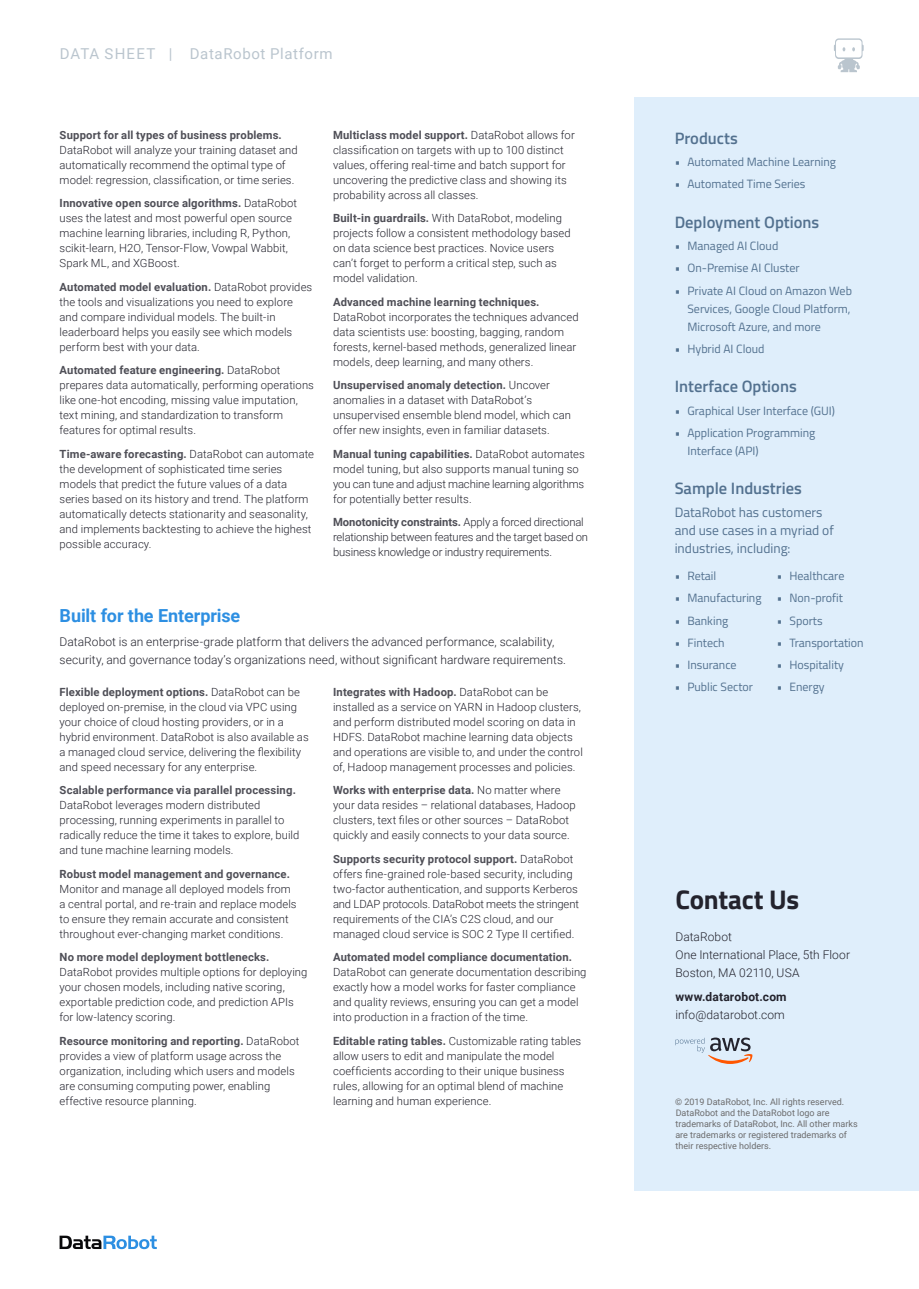
<style>
.page{position:relative;width:919px;height:1289px;background:#fff}
.page>*{position:absolute;margin:0;border:0;box-sizing:border-box;transform-origin:0 0}
.t1{font:700 27px "Titillium Web";letter-spacing:-.01em;color:#23232d}
.Section_Heading{font:700 18px "Roboto";letter-spacing:-.005em;color:#2d8fe2}
.Sidebar_copy{font:600 16.5px "Titillium Web";color:#53718f}
.t2{font:15px "Roboto";letter-spacing:.04em;color:#bac5ce}
.Sidebar_copy-2{font:13.5px/18px "Titillium Web";color:#53718f}
.t3{font:12px/18px "Titillium Web";color:#53718f;text-align:justify}
.Copy{font:300 12px/18px "Roboto";letter-spacing:.005em;color:#23232d}
.t4{font:700 12px "Roboto";letter-spacing:.015em;color:#23232d}
.SmallBody{font:300 11.25px/15px "Roboto";letter-spacing:.005em;color:#23232d}
.SmallBody-2{font:300 11.25px/15px "Roboto";letter-spacing:-.015em;color:#23232d}
.t5{font:9px/10.8px "Roboto";color:#6c6c6d}
.s1{font-weight:700;color:#4f4f57}
</style>
<div class="page">
<div style="left:634px;top:98px;width:284px;height:1093px;background:#dfeefb"></div>
<svg style="left:675px;top:1037px;width:77px;height:26px"></svg>
<svg style="left:60px;top:1235px;width:97px;height:14px"></svg>
<svg style="left:834px;top:38px;width:29px;height:34px"></svg>
<h3 class="t2" style="left:60px;top:44px;width:274px">DATA SHEET | DataRobot Platform</h3>
<p class="SmallBody" style="left:60px;top:127px;width:240px"><span class="s1">Support for all types of business problems.<br></span>DataRobot will analyze your training dataset and automatically recommend the optimal type of model: regression, classification, or time series.</p>
<p class="SmallBody" style="left:60px;top:195px;width:239px"><span class="s1">Innovative open source algorithms.</span> DataRobot uses the latest and most powerful open source machine learning libraries, including R, Python, scikit-learn, H2O, Tensor-Flow, Vowpal Wabbit, Spark ML, and XGBoost.</p>
<p class="SmallBody" style="left:60px;top:279px;width:254px"><span class="s1">Automated model evaluation.</span> DataRobot provides the tools and visualizations you need to explore and compare individual models. The built-in leaderboard helps you easily see which models perform best with your data.</p>
<p class="SmallBody" style="left:60px;top:362px;width:256px"><span class="s1">Automated feature engineering.</span> DataRobot prepares data automatically, performing operations like one-hot encoding, missing value imputation, text mining, and standardization to transform features for optimal results.</p>
<p class="SmallBody" style="left:60px;top:446px;width:256px"><span class="s1">Time-aware forecasting.</span> DataRobot can automate the development of sophisticated time series models that predict the future values of a data series based on its history and trend. The platform automatically detects stationarity and seasonality, and implements backtesting to achieve the highest possible accuracy.</p>
<p class="SmallBody" style="left:333px;top:127px;width:243px"><span class="s1">Multiclass model support.</span> DataRobot allows for classification on targets with up to 100 distinct values, offering real-time and batch support for uncovering the predictive class and showing its probability across all classes.</p>
<p class="SmallBody" style="left:333px;top:210px;width:239px"><span class="s1">Built-in guardrails.</span> With DataRobot, modeling projects follow a consistent methodology based on data science best practices. Novice users can’t forget to perform a critical step, such as model validation.</p>
<p class="SmallBody" style="left:333px;top:294px;width:247px"><span class="s1">Advanced machine learning techniques.<br></span>DataRobot incorporates the techniques advanced data scientists use: boosting, bagging, random forests, kernel-based methods, generalized linear models, deep learning, and many others.</p>
<p class="SmallBody" style="left:333px;top:377px;width:239px"><span class="s1">Unsupervised anomaly detection.</span> Uncover anomalies in a dataset with DataRobot’s unsupervised ensemble blend model, which can offer new insights, even in familiar datasets.</p>
<p class="SmallBody" style="left:333px;top:446px;width:253px"><span class="s1">Manual tuning capabilities.</span> DataRobot automates model tuning, but also supports manual tuning so you can tune and adjust machine learning algorithms for potentially better results.</p>
<p class="SmallBody-2" style="left:333px;top:514px;width:256px"><span class="s1">Monotonicity constraints.</span> Apply a forced directional relationship between features and the target based on business knowledge or industry requirements.</p>
<p class="Section_Heading" style="left:60px;top:603px;width:182px">Built for the Enterprise</p>
<p class="Copy" style="left:60px;top:632px;width:508px">DataRobot is an enterprise-grade platform that delivers the advanced performance, scalability, security, and governance today’s organizations need, without significant hardware requirements.</p>
<p class="SmallBody" style="left:60px;top:683px;width:251px"><span class="s1">Flexible deployment options.</span> DataRobot can be deployed on-premise, in the cloud via VPC using your choice of cloud hosting providers, or in a hybrid environment. DataRobot is also available as a managed cloud service, delivering the flexibility and speed necessary for any enterprise.</p>
<p class="SmallBody" style="left:60px;top:782px;width:241px"><span class="s1">Scalable performance via parallel processing.<br></span>DataRobot leverages modern distributed processing, running experiments in parallel to radically reduce the time it takes to explore, build and tune machine learning models.</p>
<p class="SmallBody" style="left:60px;top:865px;width:238px"><span class="s1">Robust model management and governance.<br></span>Monitor and manage all deployed models from a central portal, and re-train and replace models to ensure they remain accurate and consistent throughout ever-changing market conditions.</p>
<p class="SmallBody" style="left:60px;top:949px;width:249px"><span class="s1">No more model deployment bottlenecks.<br></span>DataRobot provides multiple options for deploying your chosen models, including native scoring, exportable prediction code, and prediction APIs for low-latency scoring.</p>
<p class="SmallBody" style="left:60px;top:1032px;width:241px"><span class="s1">Resource monitoring and reporting.</span> DataRobot provides a view of platform usage across the organization, including which users and models are consuming computing power, enabling effective resource planning.</p>
<p class="SmallBody" style="left:333px;top:683px;width:251px"><span class="s1">Integrates with Hadoop.</span> DataRobot can be installed as a service on YARN in Hadoop clusters, and perform distributed model scoring on data in HDFS. DataRobot machine learning data objects and operations are visible to, and under the control of, Hadoop management processes and policies.</p>
<p class="SmallBody" style="left:333px;top:782px;width:244px"><span class="s1">Works with enterprise data.</span> No matter where your data resides – relational databases, Hadoop clusters, text files or other sources – DataRobot quickly and easily connects to your data source.</p>
<p class="SmallBody" style="left:333px;top:850px;width:247px"><span class="s1">Supports security protocol support.</span> DataRobot offers fine-grained role-based security, including two-factor authentication, and supports Kerberos and LDAP protocols. DataRobot meets the stringent requirements of the CIA’s C2S cloud, and our managed cloud service is SOC 2 Type II certified.</p>
<p class="SmallBody" style="left:333px;top:949px;width:255px"><span class="s1">Automated model compliance documentation.<br></span>DataRobot can generate documentation describing exactly how a model works for faster compliance and quality reviews, ensuring you can get a model into production in a fraction of the time.</p>
<p class="SmallBody" style="left:333px;top:1032px;width:250px"><span class="s1">Editable rating tables.</span> Customizable rating tables allow users to edit and manipulate the model coefficients according to their unique business rules, allowing for an optimal blend of machine learning and human experience.</p>
<p class="Sidebar_copy" style="left:674px;top:125px;width:65px">Products</p>
<p class="t3" style="left:674px;top:152px;width:163px">• Automated Machine Learning</p>
<p class="t3" style="left:674px;top:174px;width:132px">• Automated Time Series</p>
<p class="Sidebar_copy" style="left:674px;top:210px;width:146px">Deployment Options</p>
<p class="t3" style="left:674px;top:236px;width:105px">• Managed AI Cloud</p>
<p class="t3" style="left:674px;top:258px;width:126px">• On-Premise AI Cluster</p>
<p class="t3" style="left:687px;top:281px;width:166px;text-indent:-13px">• Private AI Cloud on Amazon Web Services, Google Cloud Platform, Microsoft Azure, and more</p>
<p class="t3" style="left:674px;top:339px;width:91px">• Hybrid AI Cloud</p>
<p class="Sidebar_copy" style="left:674px;top:374px;width:124px">Interface Options</p>
<p class="t3" style="left:674px;top:401px;width:162px">• Graphical User Interface (GUI)</p>
<p class="t3" style="left:687px;top:423px;width:129px;text-indent:-13px">• Application Programming<br>Interface (API)</p>
<p class="Sidebar_copy" style="left:674px;top:476px;width:129px">Sample Industries</p>
<p class="Sidebar_copy-2" style="left:674px;top:502px;width:161px">DataRobot has customers and use cases in a myriad of industries, including:</p>
<p class="t3" style="left:674px;top:566px;width:43px">• Retail</p>
<p class="t3" style="left:674px;top:588px;width:88px">• Manufacturing</p>
<p class="t3" style="left:674px;top:611px;width:55px">• Banking</p>
<p class="t3" style="left:674px;top:633px;width:52px">• Fintech</p>
<p class="t3" style="left:674px;top:655px;width:63px">• Insurance</p>
<p class="t3" style="left:674px;top:677px;width:80px">• Public Sector</p>
<p class="t3" style="left:776px;top:566px;width:69px">• Healthcare</p>
<p class="t3" style="left:776px;top:588px;width:68px">• Non-profit</p>
<p class="t3" style="left:776px;top:611px;width:47px">• Sports</p>
<p class="t3" style="left:776px;top:633px;width:88px">• Transportation</p>
<p class="t3" style="left:776px;top:655px;width:69px">• Hospitality</p>
<p class="t3" style="left:776px;top:677px;width:49px">• Energy</p>
<h1 class="t1" style="left:675px;top:879px;width:125px">Contact Us</h1>
<p class="Copy" style="left:675px;top:927px;width:176px">DataRobot<br>One International Place, 5th Floor<br>Boston, MA 02110, USA</p>
<p class="t4" style="left:675px;top:988px;width:113px">www.datarobot.com</p>
<p class="Copy" style="left:675px;top:1005px;width:111px">info@datarobot.com</p>
<p class="t5" style="left:675px;top:1096px;width:184px">© 2019 DataRobot, Inc. All rights reserved.<br>DataRobot and the DataRobot logo are trademarks of DataRobot, Inc. All other marks are trademarks or registered trademarks of their respective holders.</p>
</div>
